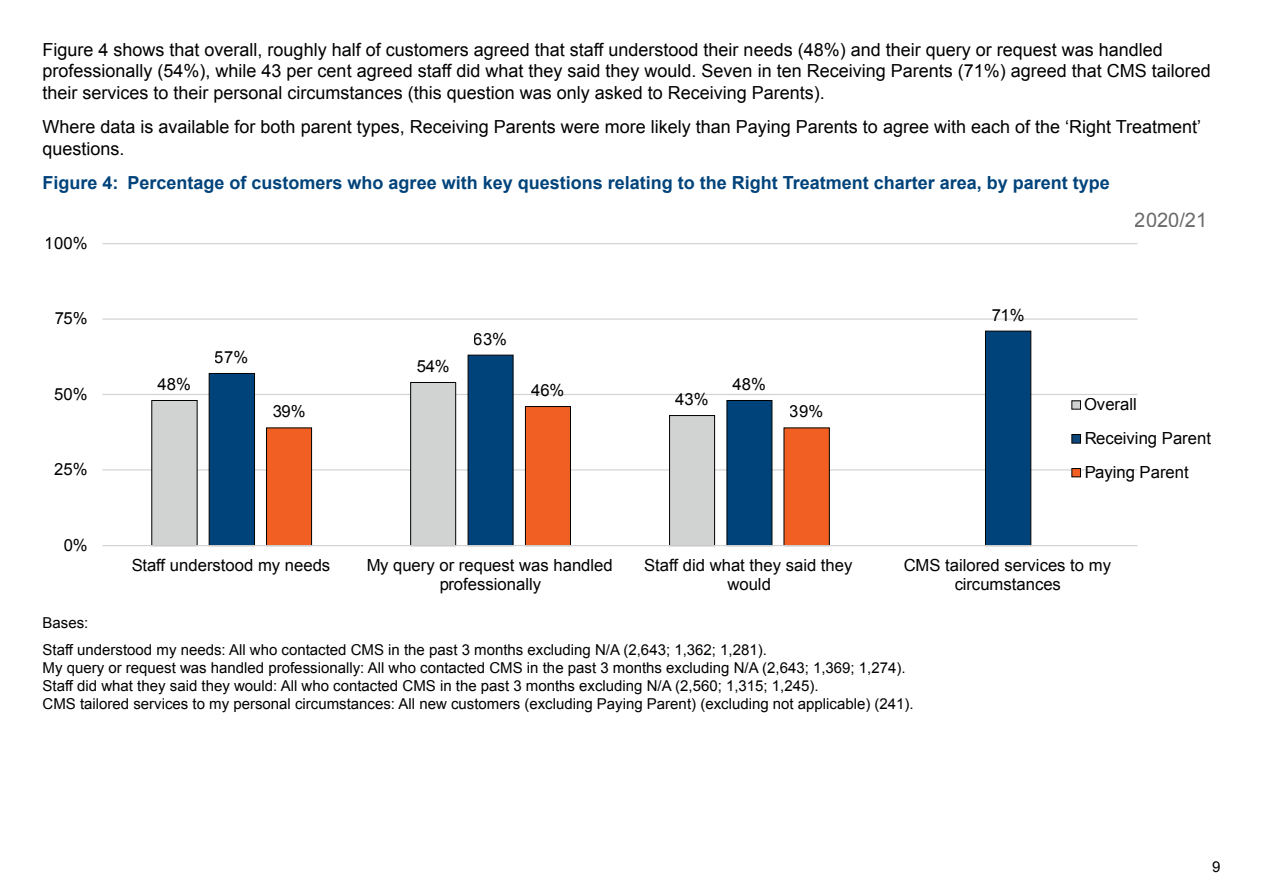
<style>
.page{position:relative;width:1263px;height:893px;background:#fff}
.page>*{position:absolute;margin:0;border:0;box-sizing:border-box;transform-origin:0 0}
.t1{font:19.95px "Arial";color:#6c6b6c}
.Body_Text{font:18px/21.6px "Arial";color:#000}
.Table_Figure_Heading{font:700 18px "Arial";color:#00437b}
.t2{font:16.65px/19.4px "Arial";color:#000;text-align:center}
.Source{font:15px/18px "Arial";color:#000}
</style>
<div class="page">
<hr style="left:102px;top:243px;width:1035px;height:1px;background:#d0d1d1">
<hr style="left:102px;top:318px;width:1035px;height:2px;background:#d0d1d1">
<hr style="left:102px;top:394px;width:1035px;height:1px;background:#d0d1d1">
<hr style="left:102px;top:469px;width:1035px;height:1px;background:#d0d1d1">
<svg style="left:152px;top:382px;width:57px;height:163px"></svg>
<svg style="left:209px;top:331px;width:822px;height:214px"></svg>
<svg style="left:266px;top:406px;width:563px;height:139px"></svg>
<hr style="left:102px;top:545px;width:1035px;height:1px;background:#d0d1d1">
<div style="left:1072px;top:401px;width:8px;height:8px;background:#d1d3d2"></div>
<div style="left:1072px;top:434px;width:8px;height:9px;background:#0e4778"></div>
<div style="left:1072px;top:434px;width:8px;height:9px;border:1px solid #000"></div>
<div style="left:1072px;top:469px;width:8px;height:8px;background:#f15f22"></div>
<div style="left:1072px;top:468px;width:8px;height:9px;border:1px solid #000"></div>
<p class="Body_Text" style="left:43px;top:39px;width:1170px">Figure 4 shows that overall, roughly half of customers agreed that staff understood their needs (48%) and their query or request was handled professionally (54%), while 43 per cent agreed staff did what they said they would. Seven in ten Receiving Parents (71%) agreed that CMS tailored their services to their personal circumstances (this question was only asked to Receiving Parents).</p>
<p class="Body_Text" style="left:43px;top:116px;width:1160px">Where data is available for both parent types, Receiving Parents were more likely than Paying Parents to agree with each of the ‘Right Treatment’ questions.</p>
<p class="Table_Figure_Heading" style="left:43px;top:171px;width:1069px">Figure 4: Percentage of customers who agree with key questions relating to the Right Treatment charter area, by parent type</p>
<p class="t2" style="left:45px;top:234px;width:44px">100%</p>
<p class="t2" style="left:54px;top:309px;width:35px">75%</p>
<p class="t2" style="left:54px;top:384px;width:35px">50%</p>
<p class="t2" style="left:54px;top:460px;width:35px">25%</p>
<p class="t2" style="left:64px;top:535px;width:26px">0%</p>
<p class="t2" style="left:158px;top:375px;width:35px">48%</p>
<p class="t2" style="left:215px;top:348px;width:35px">57%</p>
<p class="t2" style="left:272px;top:402px;width:35px">39%</p>
<p class="t2" style="left:416px;top:357px;width:35px">54%</p>
<p class="t2" style="left:474px;top:329px;width:35px">63%</p>
<p class="t2" style="left:531px;top:381px;width:35px">46%</p>
<p class="t2" style="left:675px;top:390px;width:35px">43%</p>
<p class="t2" style="left:732px;top:375px;width:35px">48%</p>
<p class="t2" style="left:790px;top:402px;width:35px">39%</p>
<p class="t2" style="left:991px;top:305px;width:35px">71%</p>
<p class="t1" style="left:1135px;top:206px;width:74px">2020/21</p>
<p class="t2" style="left:1084px;top:388px;width:128px;line-height:33.9px;text-align:left">Overall<br>Receiving Parent<br>Paying Parent</p>
<p class="t2" style="left:131px;top:555px;width:201px">Staff understood my needs</p>
<p class="t2" style="left:366px;top:555px;width:248px">My query or request was handled professionally</p>
<p class="t2" style="left:644px;top:555px;width:210px">Staff did what they said they would</p>
<p class="t2" style="left:903px;top:555px;width:209px">CMS tailored services to my circumstances</p>
<p class="Source" style="left:43px;top:614px;width:47px">Bases:</p>
<p class="Source" style="left:43px;top:641px;width:873px">Staff understood my needs: All who contacted CMS in the past 3 months excluding N/A (2,643; 1,362; 1,281).<br>My query or request was handled professionally: All who contacted CMS in the past 3 months excluding N/A (2,643; 1,369; 1,274).<br>Staff did what they said they would: All who contacted CMS in the past 3 months excluding N/A (2,560; 1,315; 1,245).<br>CMS tailored services to my personal circumstances: All new customers (excluding Paying Parent) (excluding not applicable) (241).</p>
<p class="Source" style="left:1212px;top:857px;width:10px">9</p>
</div>
